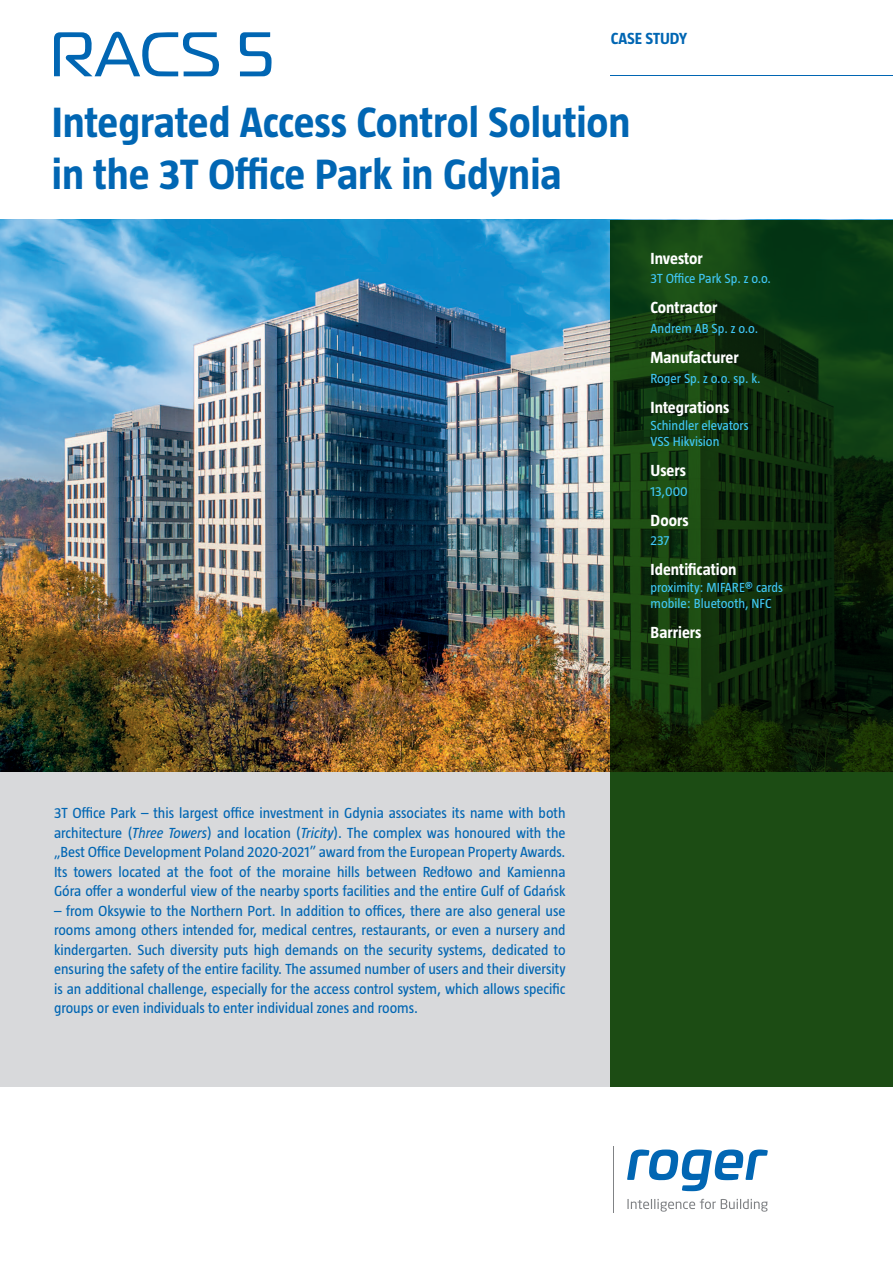
<style>
.page{position:relative;width:893px;height:1263px;background:#fff}
.page>*{position:absolute;margin:0;border:0;box-sizing:border-box;transform-origin:0 0}
.t1{font:700 43.5px/52.2px "Taz";color:#0166b3}
.t2{font:700 16.5px "Taz";color:#fff}
.t3{font:700 16.5px "Taz";letter-spacing:-.005em;color:#0166b3}
.t4{font:15px/19.5px "Taz";color:#0166b3;text-align:justify}
.t5{font:13.5px/16.2px "Taz";color:#40c7f4}
.s1{font-style:italic}
</style>
<div class="page">
<img style="left:0;top:220px;width:611px;height:552px">
<div style="left:0;top:772px;width:893px;height:314px;background:#d8d9db"></div>
<hr style="left:613px;top:1146px;width:1px;height:66px;background:#808285">
<svg style="left:627px;top:1199px;width:141px;height:13px"></svg>
<svg style="left:627px;top:1149px;width:141px;height:42px"></svg>
<svg style="left:611px;top:220px;width:282px;height:866px;background:#133a0f"></svg>
<hr style="left:611px;top:75px;width:282px;height:1px;background:#0166b3">
<svg style="left:54px;top:31px;width:165px;height:45px"></svg>
<svg style="left:240px;top:32px;width:32px;height:44px"></svg>
<p class="t3" style="left:611px;top:29px;width:78px">CASE STUDY</p>
<h1 class="t1" style="left:52px;top:96px;width:580px">Integrated Access Control Solution in the 3T Office Park in Gdynia</h1>
<p class="t2" style="left:651px;top:249px;width:54px">Investor</p>
<p class="t5" style="left:651px;top:271px;width:122px">3T Office Park Sp. z o.o.</p>
<p class="t2" style="left:651px;top:299px;width:68px">Contractor</p>
<p class="t5" style="left:651px;top:320px;width:109px">Andrem AB Sp. z o.o.</p>
<p class="t2" style="left:651px;top:348px;width:90px">Manufacturer</p>
<p class="t5" style="left:651px;top:370px;width:112px">Roger Sp. z o.o. sp. k.</p>
<p class="t2" style="left:651px;top:398px;width:80px">Integrations</p>
<p class="t5" style="left:651px;top:417px;width:100px">Schindler elevators<br>VSS Hikvision</p>
<p class="t2" style="left:651px;top:461px;width:37px">Users</p>
<p class="t5" style="left:651px;top:483px;width:39px">13,000</p>
<p class="t2" style="left:651px;top:511px;width:40px">Doors</p>
<p class="t5" style="left:651px;top:532px;width:21px">237</p>
<p class="t2" style="left:651px;top:560px;width:87px">Identification</p>
<p class="t5" style="left:651px;top:579px;width:134px;line-height:15.8px">proximity: MIFARE® cards mobile: Bluetooth, NFC</p>
<p class="t2" style="left:651px;top:623px;width:52px">Barriers</p>
<p class="t4" style="left:54px;top:803px;width:513px">3T Office Park – this largest office investment in Gdynia associates its name with both architecture (<span class="s1">Three Towers</span>) and location (<span class="s1">Tricity</span>). The complex was honoured with the „Best Office Development Poland 2020-2021” award from the European Property Awards.<br>Its towers located at the foot of the moraine hills between Redłowo and Kamienna Góra offer a wonderful view of the nearby sports facilities and the entire Gulf of Gdańsk</p>
<p class="t4" style="left:54px;top:901px;width:513px">– from Oksywie to the Northern Port. In addition to offices, there are also general use rooms among others intended for, medical centres, restaurants, or even a nursery and kindergarten. Such diversity puts high demands on the security systems, dedicated to ensuring the safety of the entire facility. The assumed number of users and their diversity is an additional challenge, especially for the access control system, which allows specific groups or even individuals to enter individual zones and rooms.</p>
</div>
